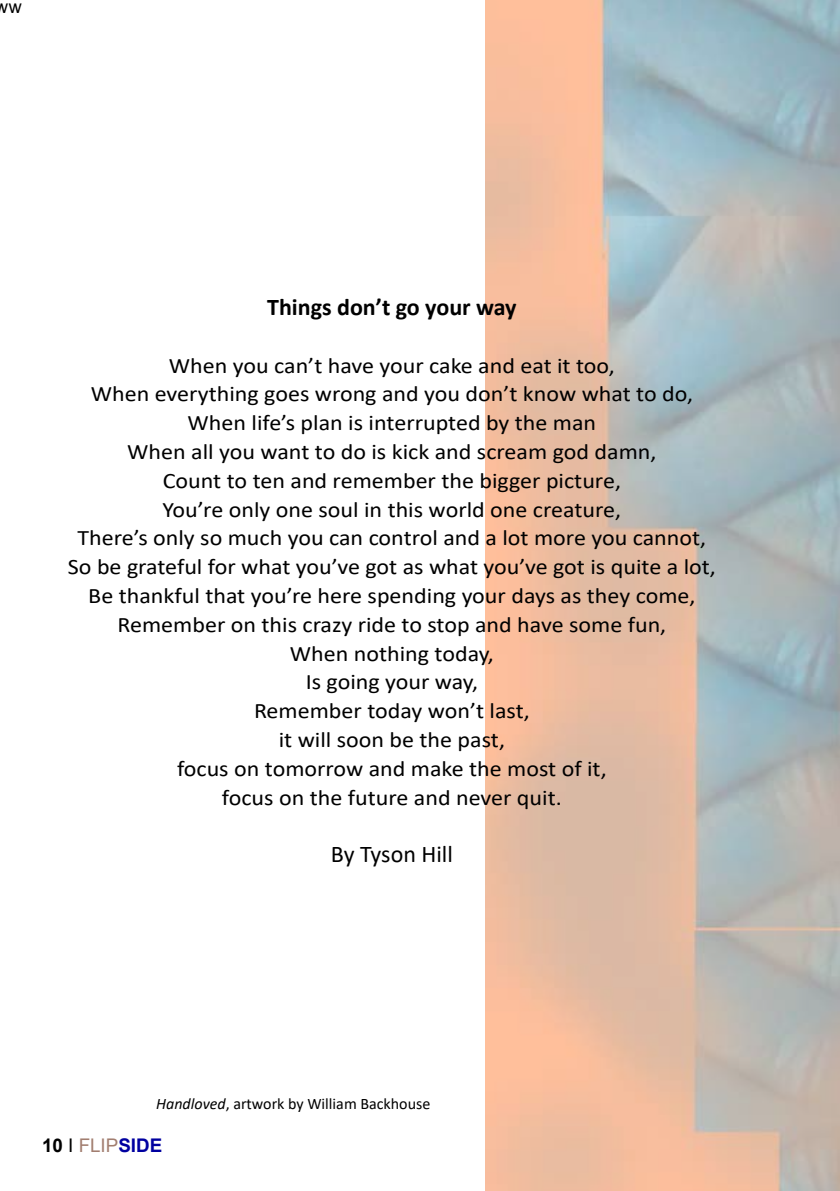
<style>
.page{position:relative;width:840px;height:1191px;background:#fff}
.page>*{position:absolute;margin:0;border:0;box-sizing:border-box;transform-origin:0 0}
.t1{font:700 24px "Calibri";color:#000}
.t2{font:24px "Calibri";color:#000}
.t3{font:22px/28.8px "Calibri";color:#000;text-align:center;scale:1.09 1}
.t4{font:18.8px "Arial";color:#a27e70}
.t5{font:18px "Arial";color:#000}
.t6{font:16px "Calibri";color:#000}
.s1{font-style:italic}
.s2{font-weight:700;color:#000}
.s3{color:#000}
.s4{font-weight:700;color:#0000a0}
</style>
<div class="page">
<p class="t5" style="left:-4px;top:-6px;width:27px">ww</p>
<p class="t1" style="left:267px;top:290px;width:251px">Things don’t go your way</p>
<p class="t3" style="left:68px;top:350px;width:595px">When you can’t have your cake and eat it too,<br>When everything goes wrong and you don’t know what to do, When life’s plan is interrupted by the man<br>When all you want to do is kick and scream god damn,<br>Count to ten and remember the bigger picture,<br>You’re only one soul in this world one creature,<br>There’s only so much you can control and a lot more you cannot, So be grateful for what you’ve got as what you’ve got is quite a lot, Be thankful that you’re here spending your days as they come, Remember on this crazy ride to stop and have some fun,<br>When nothing today,<br>Is going your way,<br>Remember today won’t last,<br>it will soon be the past,<br>focus on tomorrow and make the most of it,<br>focus on the future and never quit.</p>
<p class="t2" style="left:330px;top:837px;width:123px">By Tyson Hill</p>
<p class="t6" style="left:156px;top:1092px;width:275px"><span class="s1">Handloved</span>, artwork by William Backhouse</p>
<p class="t4" style="left:42px;top:1132px;width:122px"><span class="s2">10</span> <span class="s3">I</span> FLIP<span class="s4">SIDE</span></p>
</div>
